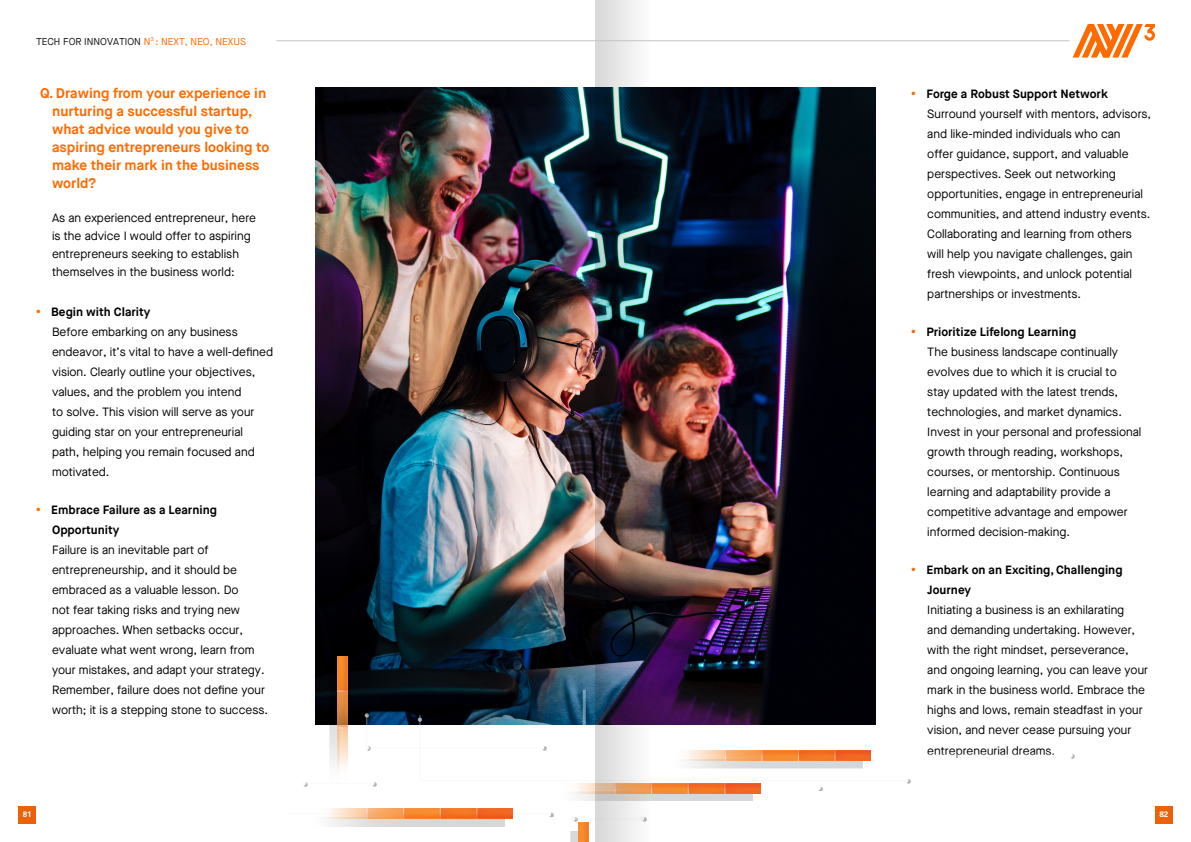
<style>
.page{position:relative;width:1191px;height:842px;background:#fff}
.page>*{position:absolute;margin:0;border:0;box-sizing:border-box;transform-origin:0 0}
.t1{font:700 14px/18px "Maison Neue";color:#ff6a00}
.t2{font:12px/20px "Maison Neue";color:#000}
.t3{font:700 12px/20px "Maison Neue";color:#000}
.t4{font:10px "Maison Neue";color:#181818}
.t5{font:700 8px "Univers LT Std";color:#fff}
.s1{color:#ff6a00}
.s2{font-weight:700;font-size:14px;color:#ff6b00}
.s3{font-weight:700}
.s4{font-size:14px;color:#ff6b00}
</style>
<div class="page">
<img style="left:315px;top:88px;width:560px;height:636px">
<svg style="left:573px;top:817px;width:5px;height:5px"></svg>
<div style="left:571px;top:831px;width:10px;height:11px;background:#000;opacity:.16"></div>
<img style="left:579px;top:823px;width:9px;height:19px">
<hr style="left:571px;top:818px;width:70px;height:1px;background:#f2f1f1">
<div style="left:493px;top:791px;width:260px;height:10px;background:#000;opacity:.16"></div>
<img style="left:501px;top:791px;width:260px;height:2px">
<svg style="left:549px;top:812px;width:4px;height:5px"></svg>
<svg style="left:365px;top:687px;width:710px;height:104px"></svg>
<div style="left:329px;top:664px;width:10px;height:136px;background:#000;opacity:.16"></div>
<img style="left:337px;top:656px;width:10px;height:136px">
<hr style="left:289px;top:813px;width:259px;height:1px;background:#f2f1f1">
<hr style="left:301px;top:783px;width:70px;height:1px;background:#f2f1f1">
<div style="left:245px;top:817px;width:259px;height:10px;background:#000;opacity:.16"></div>
<img style="left:253px;top:809px;width:259px;height:10px">
<img style="left:595px;top:0;width:113px;height:842px">
<div style="left:18px;top:806px;width:18px;height:17px;background:#eb6209"></div>
<div style="left:1155px;top:806px;width:17px;height:17px;background:#eb6209"></div>
<hr style="left:276px;top:41px;width:793px;height:1px;background:#c4c4c4">
<svg style="left:1072px;top:24px;width:83px;height:34px"></svg>
<p class="t4" style="left:36px;top:35px;width:211px">TECH FOR INNOVATION <span class="s1">N</span><sup>3</sup> <span class="s1">: NEXT, NEO, NEXUS</span></p>
<p class="t1" style="left:52px;top:85px;width:219px;text-indent:-12px">Q. Drawing from your experience in nurturing a successful startup, what advice would you give to aspiring entrepreneurs looking to make their mark in the business world?</p>
<p class="t2" style="left:927px;top:84px;width:225px;text-indent:-16px"><span class="s2">•</span> <span class="s3">Forge a Robust Support Network </span>Surround yourself with mentors, advisors, and like-minded individuals who can<br>offer guidance, support, and valuable perspectives. Seek out networking opportunities, engage in entrepreneurial communities, and attend industry events.<br>Collaborating and learning from others will help you navigate challenges, gain fresh viewpoints, and unlock potential partnerships or investments.</p>
<p class="t2" style="left:927px;top:322px;width:215px;text-indent:-16px"><span class="s2">•</span> <span class="s3">Prioritize Lifelong Learning<br></span>The business landscape continually evolves due to which it is crucial to stay updated with the latest trends, technologies, and market dynamics.<br>Invest in your personal and professional growth through reading, workshops, courses, or mentorship. Continuous learning and adaptability provide a competitive advantage and empower informed decision-making.</p>
<p class="t3" style="left:927px;top:560px;width:197px;text-indent:-16px"><span class="s4">•</span> Embark on an Exciting, Challenging<br>Journey</p>
<p class="t2" style="left:927px;top:600px;width:222px">Initiating a business is an exhilarating<br>and demanding undertaking. However, with the right mindset, perseverance, and ongoing learning, you can leave your mark in the business world. Embrace the highs and lows, remain steadfast in your vision, and never cease pursuing your entrepreneurial dreams.</p>
<p class="t2" style="left:52px;top:208px;width:205px;line-height:18px">As an experienced entrepreneur, here is the advice I would offer to aspiring entrepreneurs seeking to establish themselves in the business world:</p>
<p class="t2" style="left:52px;top:301px;width:222px;text-indent:-16px"><span class="s2">•</span> <span class="s3">Begin with Clarity<br></span>Before embarking on any business endeavor, it’s vital to have a well-defined vision. Clearly outline your objectives, values, and the problem you intend<br>to solve. This vision will serve as your guiding star on your entrepreneurial path, helping you remain focused and motivated.</p>
<p class="t3" style="left:52px;top:500px;width:166px;text-indent:-16px"><span class="s4">•</span> Embrace Failure as a Learning<br>Opportunity</p>
<p class="t2" style="left:52px;top:539px;width:217px">Failure is an inevitable part of entrepreneurship, and it should be embraced as a valuable lesson. Do<br>not fear taking risks and trying new approaches. When setbacks occur, evaluate what went wrong, learn from your mistakes, and adapt your strategy.<br>Remember, failure does not define your worth; it is a stepping stone to success.</p>
<p class="t5" style="left:23px;top:809px;width:10px">81</p>
<p class="t5" style="left:1159px;top:809px;width:10px">82</p>
</div>
